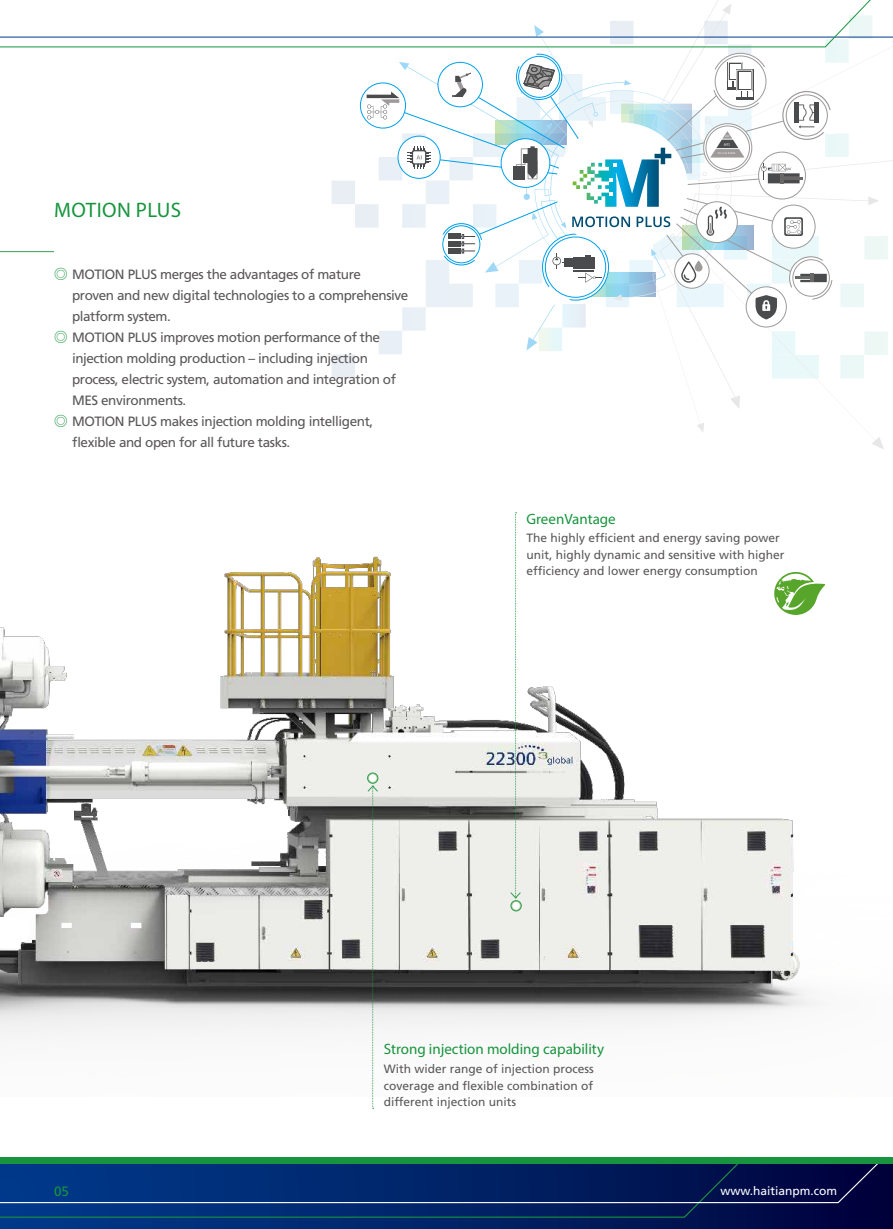
<style>
.page{position:relative;width:893px;height:1229px;background:#fff}
.page>*{position:absolute;margin:0;border:0;box-sizing:border-box;transform-origin:0 0}
.t1{font:21px "Myriad Pro";letter-spacing:.02em;color:#17943d}
.t2{font:15px "Myriad Pro";color:#17943d}
.t3{font:13.5px "Frutiger";letter-spacing:-.03em;color:#5a5757}
.t4{font:13.5px "Frutiger";color:#17943d}
.t5{font:12px/16.5px "Frutiger";color:#5a5757;text-align:justify}
.t6{font:12px "Frutiger";color:#fff}
.s1{font-family:"Source Han Sans CN";color:#17943d}
</style>
<div class="page">
<img style="left:0;top:556px;width:820px;height:479px">
<div style="left:512px;top:901px;width:9px;height:10px;background:#fff;border-radius:50%"></div>
<div style="left:510px;top:900px;width:12px;height:11px;border:1px solid #17943d;border-radius:50%"></div>
<div style="left:511px;top:901px;width:10px;height:10px;border:1px solid #a1c796;border-radius:50%"></div>
<div style="left:368px;top:774px;width:10px;height:10px;background:#fff;border-radius:50%"></div>
<div style="left:367px;top:772px;width:11px;height:12px;border:1px solid #17943d;border-radius:50%"></div>
<div style="left:368px;top:773px;width:10px;height:10px;border:1px solid #a1c796;border-radius:50%"></div>
<svg style="left:367px;top:785px;width:12px;height:324px"></svg>
<svg style="left:510px;top:512px;width:11px;height:387px"></svg>
<svg style="left:0;top:1164px;width:885px;height:65px;background:#042668"></svg>
<svg style="left:0;top:0;width:893px;height:432px"></svg>
<svg style="left:0;top:1157px;width:893px;height:1px"></svg>
<div style="left:0;top:1158px;width:893px;height:6px;background:#17943d"></div>
<svg style="left:774px;top:572px;width:52px;height:43px"></svg>
<h1 class="t1" style="left:54px;top:197px;width:129px">MOTION PLUS</h1>
<p class="t3" style="left:54px;top:266px;width:309px"><span class="s1">◎</span> MOTION PLUS merges the advantages of mature</p>
<p class="t3" style="left:72px;top:287px;width:338px">proven and new digital technologies to a comprehensive</p>
<p class="t3" style="left:72px;top:308px;width:100px">platform system.</p>
<p class="t3" style="left:54px;top:329px;width:328px"><span class="s1">◎</span> MOTION PLUS improves motion performance of the</p>
<p class="t3" style="left:72px;top:350px;width:297px">injection molding production – including injection</p>
<p class="t3" style="left:72px;top:371px;width:325px">process, electric system, automation and integration of</p>
<p class="t3" style="left:72px;top:392px;width:116px">MES environments.</p>
<p class="t3" style="left:54px;top:413px;width:321px"><span class="s1">◎</span> MOTION PLUS makes injection molding intelligent,</p>
<p class="t3" style="left:72px;top:434px;width:220px">flexible and open for all future tasks.</p>
<p class="t2" style="left:526px;top:509px;width:91px">GreenVantage</p>
<p class="t5" style="left:526px;top:530px;width:260px;text-align:left">The highly efficient and energy saving power unit, highly dynamic and sensitive with higher efficiency and lower energy consumption</p>
<p class="t4" style="left:54px;top:1183px;width:17px">05</p>
<p class="t2" style="left:384px;top:1040px;width:222px">Strong injection molding capability</p>
<p class="t5" style="left:384px;top:1060px;width:212px">With wider range of injection process coverage and flexible combination of different injection units</p>
<p class="t6" style="left:720px;top:1183px;width:118px">www.haitianpm.com</p>
</div>
